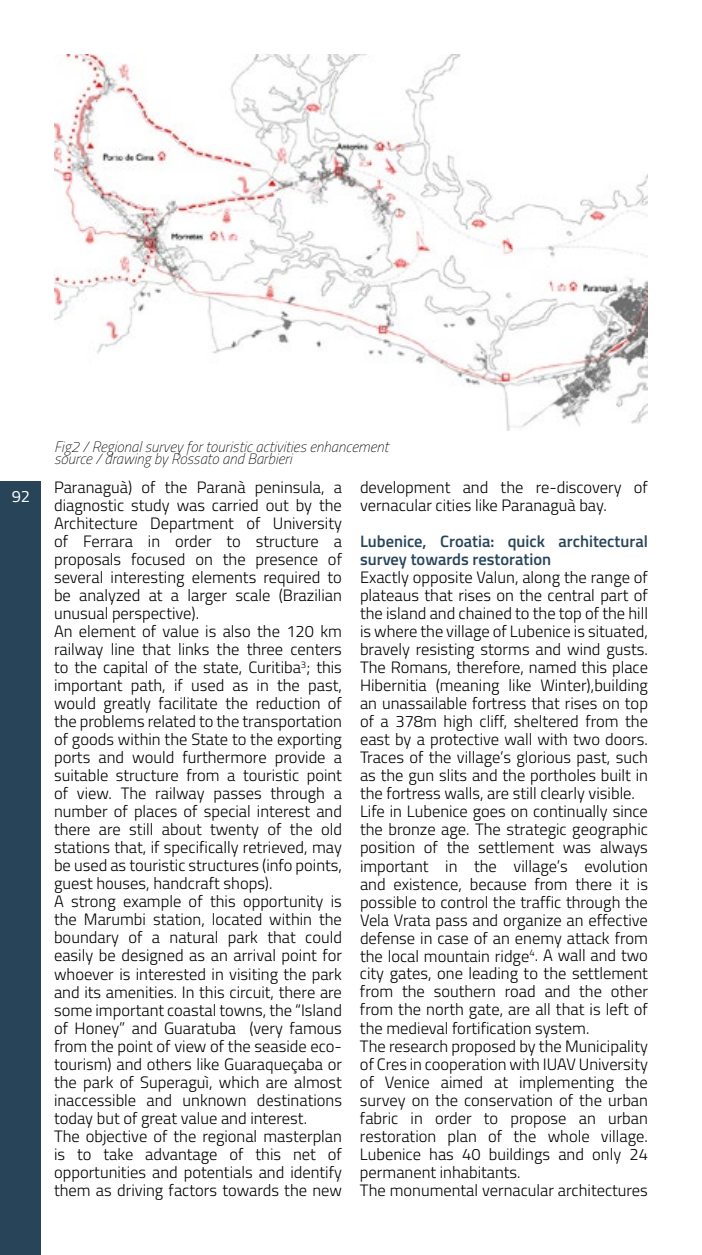
<style>
.page{position:relative;width:702px;height:1255px;background:#fff}
.page>*{position:absolute;margin:0;border:0;box-sizing:border-box;transform-origin:0 0}
.t1{font:300 16.5px/18px "Titillium";color:#000}
.t2{font:600 16.5px/18px "Titillium";color:#274459}
.t3{font:16.5px "Titillium";color:#fff}
.t4{font:italic 100 15px/12px "Titillium";color:#000}
</style>
<div class="page">
<div style="left:0;top:481px;width:40px;height:773px;background:#274459"></div>
<img style="left:54px;top:54px;width:594px;height:376px">
<p class="t3" style="left:12px;top:484px;width:20px">92</p>
<p class="t4" style="left:54px;top:440px;width:336px">Fig2 / Regional survey for touristic activities enhancement source / drawing by Rossato and Barbieri</p>
<p class="t1" style="left:54px;top:477px;width:289px">Paranaguà) of the Paranà peninsula, a diagnostic study was carried out by the Architecture Department of University of Ferrara in order to structure a proposals focused on the presence of several interesting elements required to be analyzed at a larger scale (Brazilian unusual perspective).<br>An element of value is also the 120 km railway line that links the three centers to the capital of the state, Curitiba<sup>3</sup>; this important path, if used as in the past, would greatly facilitate the reduction of the problems related to the transportation of goods within the State to the exporting ports and would furthermore provide a suitable structure from a touristic point of view. The railway passes through a number of places of special interest and there are still about twenty of the old stations that, if specifically retrieved, may be used as touristic structures (info points, guest houses, handcraft shops).<br>A strong example of this opportunity is the Marumbi station, located within the boundary of a natural park that could easily be designed as an arrival point for whoever is interested in visiting the park and its amenities. In this circuit, there are some important coastal towns, the “Island of Honey” and Guaratuba (very famous from the point of view of the seaside eco&shy;tourism) and others like Guaraqueçaba or the park of Superaguì, which are almost inaccessible and unknown destinations today but of great value and interest.<br>The objective of the regional masterplan is to take advantage of this net of opportunities and potentials and identify them as driving factors towards the new</p>
<p class="t1" style="left:360px;top:477px;width:289px">development and the re-discovery of vernacular cities like Paranaguà bay.</p>
<p class="t2" style="left:360px;top:531px;width:289px">Lubenice, Croatia: quick architectural survey towards restoration</p>
<p class="t1" style="left:360px;top:567px;width:289px">Exactly opposite Valun, along the range of plateaus that rises on the central part of the island and chained to the top of the hill is where the village of Lubenice is situated, bravely resisting storms and wind gusts.<br>The Romans, therefore, named this place Hibernitia (meaning like Winter),building an unassailable fortress that rises on top of a 378m high cliff, sheltered from the east by a protective wall with two doors.<br>Traces of the village’s glorious past, such as the gun slits and the portholes built in the fortress walls, are still clearly visible.<br>Life in Lubenice goes on continually since the bronze age. The strategic geographic position of the settlement was always important in the village’s evolution and existence, because from there it is possible to control the traffic through the Vela Vrata pass and organize an effective defense in case of an enemy attack from the local mountain ridge<sup>4</sup>. A wall and two city gates, one leading to the settlement from the southern road and the other from the north gate, are all that is left of the medieval fortification system.<br>The research proposed by the Municipality of Cres in cooperation with IUAV University of Venice aimed at implementing the survey on the conservation of the urban fabric in order to propose an urban restoration plan of the whole village.<br>Lubenice has 40 buildings and only 24 permanent inhabitants.<br>The monumental vernacular architectures</p>
</div>
